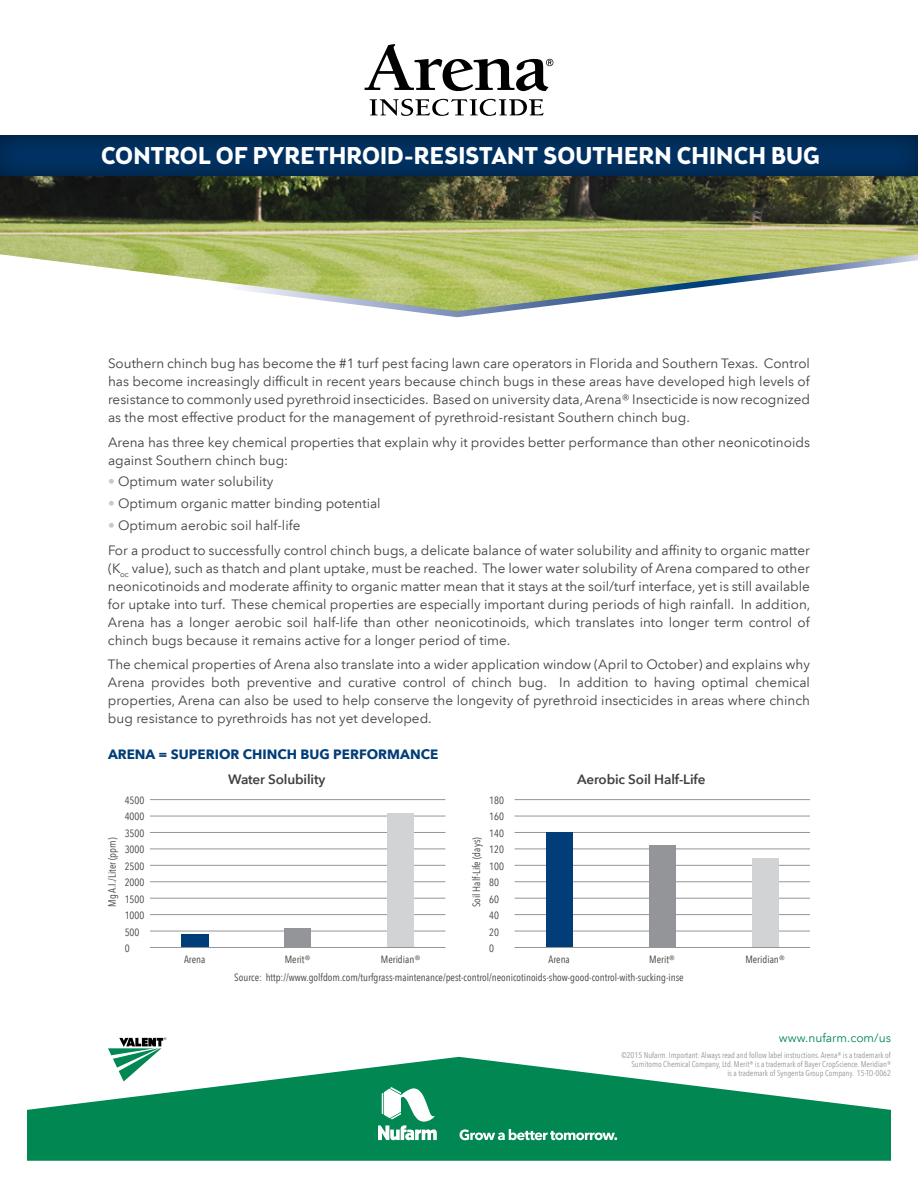
<style>
.page{position:relative;width:918px;height:1188px;background:#fff}
.page>*{position:absolute;margin:0;border:0;box-sizing:border-box;transform-origin:0 0}
.t1{font:700 24px "Brooklyn Samuels Five";letter-spacing:.005em;color:#fff}
.t2{font:13.5px/18px "Avenir Next LT Pro";color:#414042;text-align:justify}
.t3{font:600 13.5px "Avenir Next LT Pro";letter-spacing:-.01em;color:#414042}
.t4{font:700 13.5px "Avenir Next LT Pro";color:#003d79}
.t5{font:12px "Avenir Next LT Pro";color:#008752}
.t6{font:condensed 10.5px/16.5px "Avenir Next LT Pro";color:#414042}
.t7{font:condensed 8.25px/9px "Avenir Next LT Pro";color:#939598;text-align:right}
.s1{color:#c7c8ca}
.s2{font-stretch:normal}
</style>
<div class="page">
<svg style="left:0;top:176px;width:918px;height:142px"></svg>
<div style="left:0;top:133px;width:918px;height:43px;background:#000;opacity:.75"></div>
<svg style="left:27px;top:1057px;width:864px;height:104px;fill:#008752"></svg>
<svg style="left:378px;top:1087px;width:59px;height:53px"></svg>
<svg style="left:460px;top:1129px;width:157px;height:11px"></svg>
<svg style="left:108px;top:1037px;width:58px;height:45px"></svg>
<svg style="left:365px;top:44px;width:188px;height:47px"></svg>
<svg style="left:370px;top:99px;width:174px;height:17px"></svg>
<hr style="left:150px;top:849px;width:296px;height:1px;background:#939598">
<hr style="left:150px;top:832px;width:296px;height:1px;background:#939598">
<hr style="left:150px;top:865px;width:296px;height:1px;background:#939598">
<hr style="left:150px;top:816px;width:296px;height:1px;background:#939598">
<hr style="left:150px;top:799px;width:296px;height:1px;background:#939598">
<hr style="left:150px;top:881px;width:296px;height:1px;background:#939598">
<hr style="left:150px;top:898px;width:296px;height:1px;background:#939598">
<hr style="left:150px;top:914px;width:296px;height:1px;background:#939598">
<hr style="left:150px;top:931px;width:296px;height:1px;background:#939598">
<div style="left:181px;top:934px;width:27px;height:13px;background:#003d79"></div>
<div style="left:284px;top:928px;width:27px;height:20px;background:#939598"></div>
<div style="left:387px;top:813px;width:27px;height:134px;background:#d1d3d4"></div>
<hr style="left:514px;top:849px;width:296px;height:1px;background:#939598">
<hr style="left:514px;top:832px;width:296px;height:1px;background:#939598">
<hr style="left:514px;top:865px;width:296px;height:1px;background:#939598">
<hr style="left:514px;top:816px;width:296px;height:1px;background:#939598">
<hr style="left:514px;top:799px;width:296px;height:1px;background:#939598">
<hr style="left:514px;top:881px;width:296px;height:1px;background:#939598">
<hr style="left:514px;top:898px;width:296px;height:1px;background:#939598">
<hr style="left:514px;top:914px;width:296px;height:1px;background:#939598">
<hr style="left:514px;top:931px;width:296px;height:1px;background:#939598">
<div style="left:546px;top:833px;width:27px;height:114px;background:#003d79"></div>
<div style="left:649px;top:845px;width:27px;height:103px;background:#939598"></div>
<div style="left:752px;top:858px;width:27px;height:89px;background:#d1d3d4"></div>
<hr style="left:150px;top:947px;width:296px;height:1px;background:#939598">
<hr style="left:514px;top:947px;width:296px;height:1px;background:#939598">
<h1 class="t1" style="left:101px;top:142px;width:720px">CONTROL OF PYRETHROID-RESISTANT SOUTHERN CHINCH BUG</h1>
<p class="t2" style="left:108px;top:354px;width:704px">Southern chinch bug has become the #1 turf pest facing lawn care operators in Florida and Southern Texas. Control has become increasingly difficult in recent years because chinch bugs in these areas have developed high levels of resistance to commonly used pyrethroid insecticides. Based on university data, Arena® Insecticide is now recognized as the most effective product for the management of pyrethroid-resistant Southern chinch bug.</p>
<p class="t2" style="left:108px;top:433px;width:704px">Arena has three key chemical properties that explain why it provides better performance than other neonicotinoids against Southern chinch bug:</p>
<p class="t2" style="left:108px;top:473px;width:167px"><span class="s1">•</span> Optimum water solubility</p>
<p class="t2" style="left:108px;top:494px;width:274px"><span class="s1">•</span> Optimum organic matter binding potential</p>
<p class="t2" style="left:108px;top:513px;width:704px;line-height:24.8px"><span class="s1">•</span> Optimum aerobic soil half-life<br>For a product to successfully control chinch bugs, a delicate balance of water solubility and affinity to organic matter</p>
<p class="t2" style="left:108px;top:559px;width:704px">(K<sub>oc</sub> value), such as thatch and plant uptake, must be reached. The lower water solubility of Arena compared to other neonicotinoids and moderate affinity to organic matter mean that it stays at the soil/turf interface, yet is still available for uptake into turf. These chemical properties are especially important during periods of high rainfall. In addition, Arena has a longer aerobic soil half-life than other neonicotinoids, which translates into longer term control of chinch bugs because it remains active for a longer period of time.</p>
<p class="t2" style="left:108px;top:656px;width:704px">The chemical properties of Arena also translate into a wider application window (April to October) and explains why Arena provides both preventive and curative control of chinch bug. In addition to having optimal chemical properties, Arena can also be used to help conserve the longevity of pyrethroid insecticides in areas where chinch bug resistance to pyrethroids has not yet developed.</p>
<p class="t4" style="left:108px;top:746px;width:332px">ARENA = SUPERIOR CHINCH BUG PERFORMANCE</p>
<p class="t3" style="left:228px;top:771px;width:99px">Water Solubility</p>
<p class="t3" style="left:577px;top:771px;width:130px">Aerobic Soil Half-Life</p>
<p class="t6" style="left:125px;top:792px;width:21px">4500<br>4000<br>3500<br>3000<br>2500<br>2000<br>1500<br>1000<br>500<br>0</p>
<p class="t6" style="left:104px;top:907px;width:71px;rotate:-90deg">Mg A.I./Liter (ppm)</p>
<p class="t6" style="left:184px;top:951px;width:23px">Arena</p>
<p class="t6" style="left:285px;top:951px;width:28px">Merit<span class="s2">®</span></p>
<p class="t6" style="left:381px;top:951px;width:41px">Meridian<span class="s2">®</span></p>
<p class="t6" style="left:489px;top:792px;width:16px">180<br>160<br>140<br>120<br>100<br>80<br>60<br>40<br>20<br>0</p>
<p class="t6" style="left:468px;top:907px;width:71px;rotate:-90deg">Soil Half-Life (days)</p>
<p class="t6" style="left:549px;top:951px;width:23px">Arena</p>
<p class="t6" style="left:649px;top:951px;width:28px">Merit<span class="s2">®</span></p>
<p class="t6" style="left:745px;top:951px;width:41px">Meridian<span class="s2">®</span></p>
<p class="t6" style="left:234px;top:969px;width:451px">Source: http://www.golfdom.com/turfgrass-maintenance/pest-control/neonicotinoids-show-good-control-with-sucking-inse</p>
<p class="t5" style="left:779px;top:1030px;width:114px">www.nufarm.com/us</p>
<p class="t7" style="left:621px;top:1050px;width:271px">©2015 Nufarm. Important: Always read and follow label instructions. Arena® is a trademark of<br>Sumitomo Chemical Company, Ltd. Merit® is a trademark of Bayer CropScience. Meridian®<br>is a trademark of Syngenta Group Company. 15-TO-0062</p>
</div>
